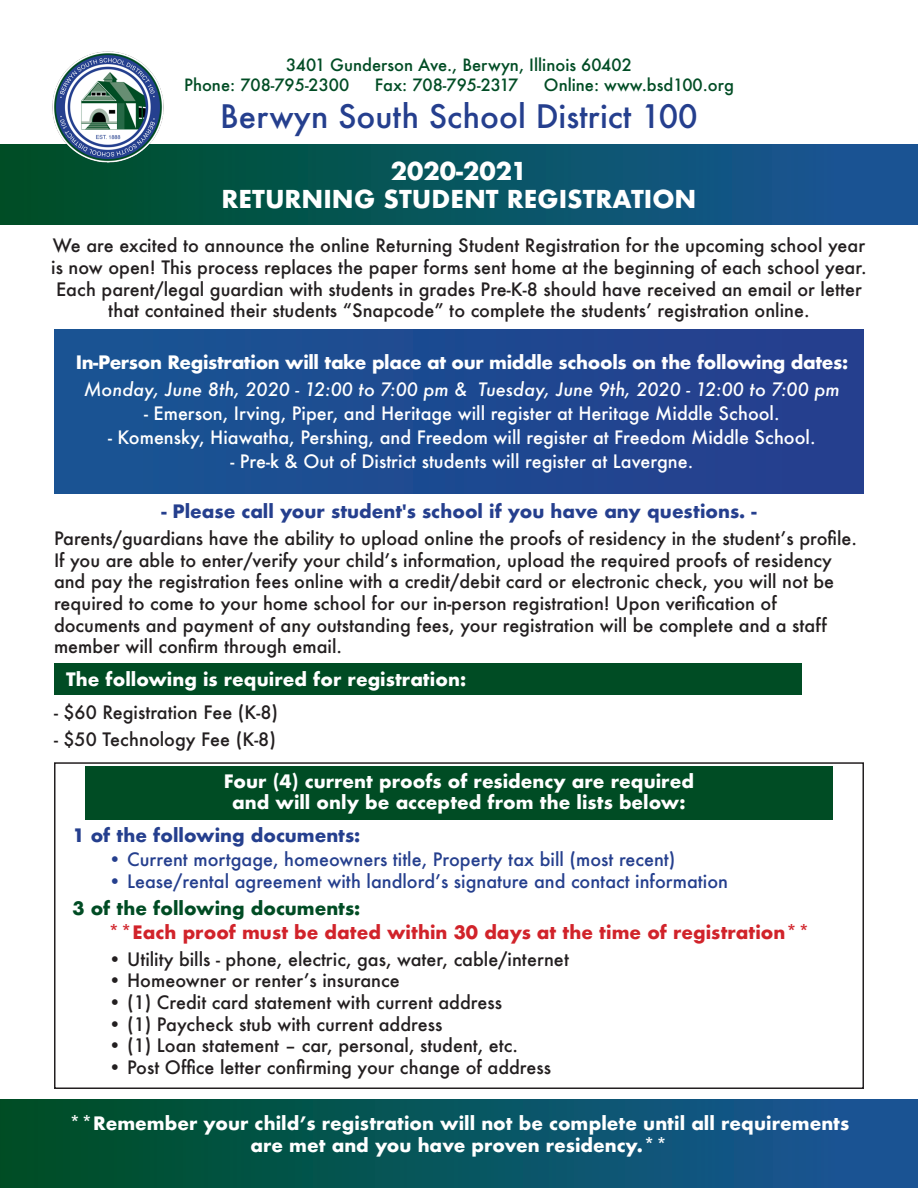
<style>
.page{position:relative;width:918px;height:1188px;background:#fff}
.page>*{position:absolute;margin:0;border:0;box-sizing:border-box;transform-origin:0 0}
.t1{font:500 31.5px "Futura";color:#253f8e}
.t2{font:700 24px "Futura";color:#fff}
.t3{font:500 18px/21.6px "Futura";color:#231f20}
.t4{font:700 18px/21.6px "Futura";color:#fff;text-align:center}
.t5{font:500 18px "Futura";color:#fff}
.t6{font:500 18px "Futura";color:#253f8e}
.t7{font:700 18px "Futura";color:#253f8e}
.t8{font:700 18px "Futura";letter-spacing:-.02em;color:#fff}
.t9{font:italic 500 18px "Futura";color:#fff}
.t10{font:700 18px "Futura";color:#d1232a}
.t11{font:700 18px "Futura";color:#004c24}
.t12{font:500 16.5px "Futura";color:#004c24}
</style>
<div class="page">
<div style="left:0;top:1100px;width:918px;height:88px;background:linear-gradient(to right,#005122,#19569b)"></div>
<div style="left:0;top:144px;width:918px;height:81px;background:linear-gradient(to right,#005123,#19569b)"></div>
<div style="left:54px;top:762px;width:810px;height:327px;border:2px solid #231f20"></div>
<div style="left:54px;top:663px;width:747px;height:32px;background:#004c24"></div>
<img style="left:47px;top:51px;width:122px;height:117px">
<div style="left:85px;top:766px;width:748px;height:54px;background:#004c24"></div>
<div style="left:54px;top:329px;width:810px;height:164px;background:#1e4991"></div>
<p class="t12" style="left:286px;top:54px;width:347px">3401 Gunderson Ave., Berwyn, Illinois 60402</p>
<p class="t12" style="left:184px;top:74px;width:167px">Phone: 708-795-2300</p>
<p class="t12" style="left:375px;top:74px;width:145px">Fax: 708-795-2317</p>
<p class="t12" style="left:544px;top:74px;width:191px">Online: www.bsd100.org</p>
<p class="t1" style="left:220px;top:95px;width:479px">Berwyn South School District 100</p>
<p class="t2" style="left:391px;top:153px;width:138px">2020-2021</p>
<p class="t2" style="left:222px;top:182px;width:476px">RETURNING STUDENT REGISTRATION</p>
<p class="t3" style="left:51px;top:235px;width:817px;text-align:center">We are excited to announce the online Returning Student Registration for the upcoming school year is now open! This process replaces the paper forms sent home at the beginning of each school year.<br>Each parent/legal guardian with students in grades Pre-K-8 should have received an email or letter that contained their students “Snapcode” to complete the students’ registration online.</p>
<p class="t8" style="left:76px;top:349px;width:774px">In-Person Registration will take place at our middle schools on the following dates:</p>
<p class="t9" style="left:84px;top:377px;width:757px">Monday, June 8th, 2020 - 12:00 to 7:00 pm &amp; Tuesday, June 9th, 2020 - 12:00 to 7:00 pm</p>
<p class="t5" style="left:144px;top:401px;width:637px">- Emerson, Irving, Piper, and Heritage will register at Heritage Middle School.</p>
<p class="t5" style="left:108px;top:425px;width:709px">- Komensky, Hiawatha, Pershing, and Freedom will register at Freedom Middle School.</p>
<p class="t5" style="left:230px;top:449px;width:464px">- Pre-k &amp; Out of District students will register at Lavergne.</p>
<p class="t7" style="left:161px;top:498px;width:597px">- Please call your student's school if you have any questions. -</p>
<p class="t3" style="left:54px;top:527px;width:805px">Parents/guardians have the ability to upload online the proofs of residency in the student’s profile.</p>
<p class="t3" style="left:54px;top:549px;width:782px">If you are able to enter/verify your child’s information, upload the required proofs of residency and pay the registration fees online with a credit/debit card or electronic check, you will not be required to come to your home school for our in-person registration! Upon verification of documents and payment of any outstanding fees, your registration will be complete and a staff member will confirm through email.</p>
<p class="t4" style="left:66px;top:669px;width:401px">The following is required for registration:</p>
<p class="t3" style="left:54px;top:701px;width:226px">- $60 Registration Fee (K-8)</p>
<p class="t3" style="left:54px;top:728px;width:223px">- $50 Technology Fee (K-8)</p>
<p class="t4" style="left:224px;top:771px;width:472px">Four (4) current proofs of residency are required</p>
<p class="t4" style="left:232px;top:792px;width:455px">and will only be accepted from the lists below:</p>
<p class="t7" style="left:72px;top:822px;width:290px">1 of the following documents:</p>
<p class="t6" style="left:108px;top:847px;width:569px">• Current mortgage, homeowners title, Property tax bill (most recent)</p>
<p class="t6" style="left:108px;top:869px;width:622px">• Lease/rental agreement with landlord’s signature and contact information</p>
<p class="t11" style="left:72px;top:895px;width:290px">3 of the following documents:</p>
<p class="t10" style="left:108px;top:919px;width:704px">**Each proof must be dated within 30 days at the time of registration**</p>
<p class="t3" style="left:108px;top:948px;width:462px">• Utility bills - phone, electric, gas, water, cable/internet</p>
<p class="t3" style="left:108px;top:970px;width:293px">• Homeowner or renter’s insurance</p>
<p class="t3" style="left:108px;top:991px;width:395px">• (1) Credit card statement with current address</p>
<p class="t3" style="left:108px;top:1013px;width:336px">• (1) Paycheck stub with current address</p>
<p class="t3" style="left:108px;top:1034px;width:412px">• (1) Loan statement – car, personal, student, etc.</p>
<p class="t3" style="left:108px;top:1056px;width:445px">• Post Office letter confirming your change of address</p>
<p class="t4" style="left:69px;top:1113px;width:782px">**Remember your child’s registration will not be complete until all requirements are met and you have proven residency.**</p>
</div>
